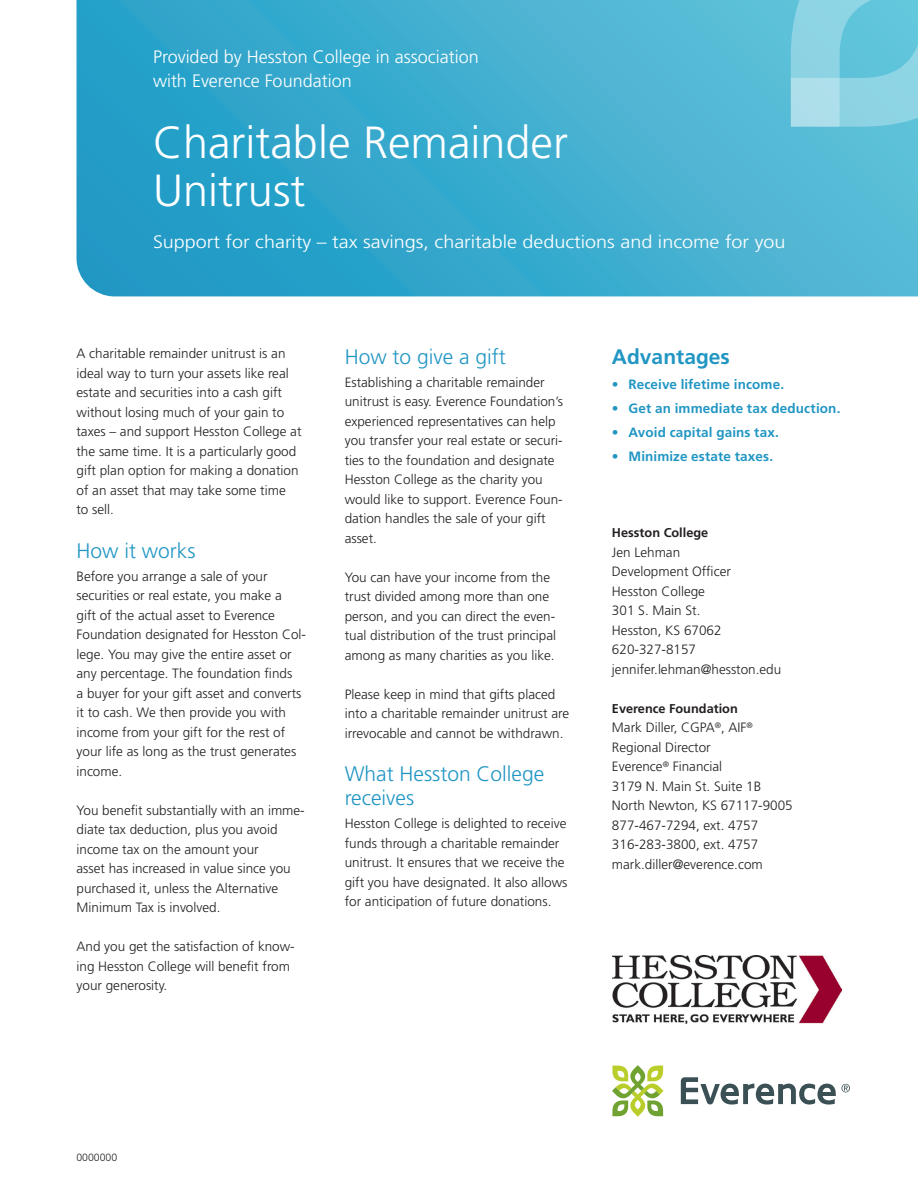
<style>
.page{position:relative;width:918px;height:1188px;background:#fff}
.page>*{position:absolute;margin:0;border:0;box-sizing:border-box;transform-origin:0 0}
.Headline_30_32{font:300 45px/48px "Frutiger LT Std";color:#fff}
.Subhead2_14_16{font:300 21px/24px "Frutiger LT Std";color:#2196c3}
.Subhead2_14_16-2{font:700 21px "Frutiger LT Std";color:#2196c3}
.Description_line_12{font:300 18px "Frutiger LT Std";color:#fff;scale:1.1 1}
.Subhead_1_14_16{font:300 18px/24px "Frutiger LT Std";color:#fff}
.Body_text_9_13_Fruti{font:300 13.5px/19.5px "Frutiger LT Std";color:#231f20}
.t1{font:700 13.5px "Frutiger LT Std";letter-spacing:.01em;color:#2196c3}
.Body_text_9_13_Fruti-2{font:700 12.75px "Frutiger LT Std";color:#231f20}
.Registry_number_7_8{font:300 10.5px "Frutiger LT Std";color:#231f20}
</style>
<div class="page">
<svg style="left:77px;top:0;width:841px;height:296px;background:#3cabce"></svg>
<svg style="left:791px;top:0;width:127px;height:127px;background:#82d0e1"></svg>
<svg style="left:612px;top:1065px;width:52px;height:52px"></svg>
<svg style="left:681px;top:1077px;width:169px;height:28px"></svg>
<img style="left:612px;top:955px;width:229px;height:68px">
<p class="Subhead_1_14_16" style="left:153px;top:45px;width:327px">Provided by Hesston College in association with Everence Foundation</p>
<p class="Headline_30_32" style="left:153px;top:119px;width:417px">Charitable Remainder<br>Unitrust</p>
<p class="Description_line_12" style="left:153px;top:232px;width:577px">Support for charity – tax savings, charitable deductions and income for you</p>
<p class="Body_text_9_13_Fruti" style="left:77px;top:344px;width:227px">A charitable remainder unitrust is an ideal way to turn your assets like real estate and securities into a cash gift without losing much of your gain to taxes – and support Hesston College at the same time. It is a particularly good gift plan option for making a donation of an asset that may take some time<br>to sell.</p>
<p class="Subhead2_14_16" style="left:77px;top:539px;width:121px">How it works</p>
<p class="Body_text_9_13_Fruti" style="left:77px;top:567px;width:231px">Before you arrange a sale of your securities or real estate, you make a<br>gift of the actual asset to Everence Foundation designated for Hesston Col&shy;lege. You may give the entire asset or any percentage. The foundation finds<br>a buyer for your gift asset and converts it to cash. We then provide you with income from your gift for the rest of your life as long as the trust generates income.</p>
<p class="Body_text_9_13_Fruti" style="left:77px;top:801px;width:230px">You benefit substantially with an imme&shy;diate tax deduction, plus you avoid income tax on the amount your<br>asset has increased in value since you purchased it, unless the Alternative Minimum Tax is involved.</p>
<p class="Body_text_9_13_Fruti" style="left:77px;top:937px;width:220px">And you get the satisfaction of know&shy;ing Hesston College will benefit from your generosity.</p>
<p class="Subhead2_14_16" style="left:345px;top:345px;width:163px">How to give a gift</p>
<p class="Body_text_9_13_Fruti" style="left:345px;top:373px;width:220px">Establishing a charitable remainder unitrust is easy. Everence Foundation’s experienced representatives can help you transfer your real estate or securi&shy;ties to the foundation and designate Hesston College as the charity you would like to support. Everence Foun&shy;dation handles the sale of your gift asset.</p>
<p class="Body_text_9_13_Fruti" style="left:345px;top:568px;width:213px">You can have your income from the trust divided among more than one person, and you can direct the even&shy;tual distribution of the trust principal among as many charities as you like.</p>
<p class="Body_text_9_13_Fruti" style="left:345px;top:685px;width:226px">Please keep in mind that gifts placed into a charitable remainder unitrust are irrevocable and cannot be withdrawn.</p>
<p class="Subhead2_14_16" style="left:345px;top:762px;width:201px">What Hesston College receives</p>
<p class="Body_text_9_13_Fruti" style="left:345px;top:814px;width:224px">Hesston College is delighted to receive funds through a charitable remainder unitrust. It ensures that we receive the gift you have designated. It also allows for anticipation of future donations.</p>
<p class="Subhead2_14_16-2" style="left:612px;top:344px;width:119px">Advantages</p>
<p class="t1" style="left:612px;top:377px;width:174px">• Receive lifetime income.</p>
<p class="t1" style="left:612px;top:401px;width:230px">• Get an immediate tax deduction.</p>
<p class="t1" style="left:612px;top:425px;width:169px">• Avoid capital gains tax.</p>
<p class="t1" style="left:612px;top:449px;width:163px">• Minimize estate taxes.</p>
<p class="Body_text_9_13_Fruti-2" style="left:612px;top:525px;width:98px">Hesston College</p>
<p class="Body_text_9_13_Fruti" style="left:612px;top:542px;width:70px">Jen Lehman</p>
<p class="Body_text_9_13_Fruti" style="left:612px;top:562px;width:121px">Development Officer</p>
<p class="Body_text_9_13_Fruti" style="left:612px;top:581px;width:95px">Hesston College</p>
<p class="Body_text_9_13_Fruti" style="left:612px;top:601px;width:90px">301 S. Main St.</p>
<p class="Body_text_9_13_Fruti" style="left:612px;top:620px;width:111px">Hesston, KS 67062</p>
<p class="Body_text_9_13_Fruti" style="left:612px;top:640px;width:86px">620-327-8157</p>
<p class="Body_text_9_13_Fruti" style="left:612px;top:659px;width:171px">jennifer.lehman@hesston.edu</p>
<p class="Body_text_9_13_Fruti-2" style="left:612px;top:701px;width:127px">Everence Foundation</p>
<p class="Body_text_9_13_Fruti" style="left:612px;top:718px;width:142px">Mark Diller, CGPA<sup>®</sup>, AIF<sup>®</sup></p>
<p class="Body_text_9_13_Fruti" style="left:612px;top:737px;width:100px">Regional Director</p>
<p class="Body_text_9_13_Fruti" style="left:612px;top:757px;width:112px">Everence<sup>®</sup> Financial</p>
<p class="Body_text_9_13_Fruti" style="left:612px;top:776px;width:151px">3179 N. Main St. Suite 1B</p>
<p class="Body_text_9_13_Fruti" style="left:612px;top:796px;width:182px">North Newton, KS 67117-9005</p>
<p class="Body_text_9_13_Fruti" style="left:612px;top:815px;width:148px">877-467-7294, ext. 4757</p>
<p class="Body_text_9_13_Fruti" style="left:612px;top:835px;width:148px">316-283-3800, ext. 4757</p>
<p class="Body_text_9_13_Fruti" style="left:612px;top:854px;width:152px">mark.diller@everence.com</p>
<p class="Registry_number_7_8" style="left:76px;top:1151px;width:42px">0000000</p>
</div>
